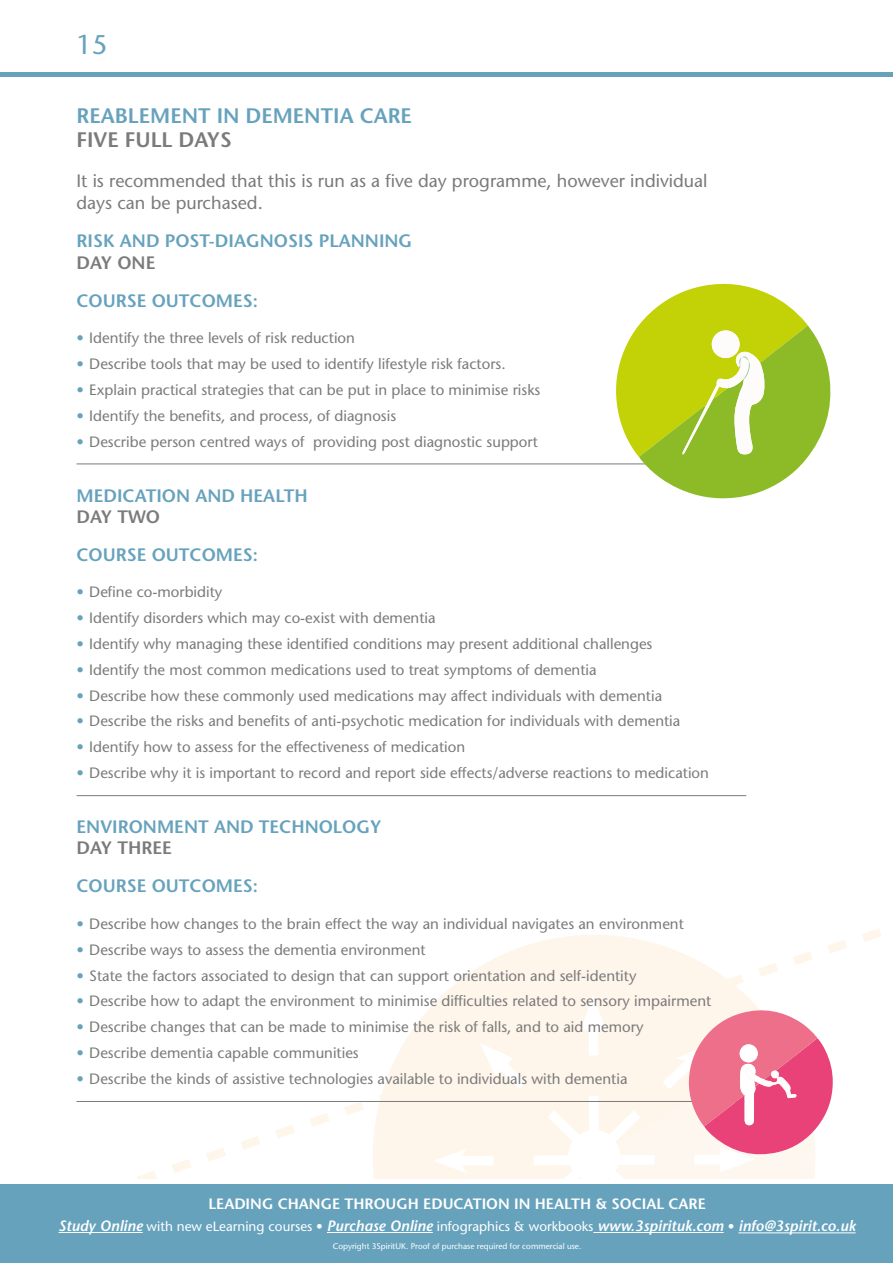
<style>
.page{position:relative;width:893px;height:1263px;background:#fff}
.page>*{position:absolute;margin:0;border:0;box-sizing:border-box;transform-origin:0 0}
.t1{font:500 27px "Stone Sans Std";color:#67a2bd}
.t2{font:600 21px "Stone Sans Std";color:#67a2bd}
.t3{font:600 21px "Stone Sans Std";color:#7c7b7b}
.t4{font:600 18px "Stone Sans Std";color:#67a2bd}
.t5{font:500 18px/22.5px "Stone Sans Std";color:#7c7b7b}
.t6{font:600 18px "Stone Sans Std";color:#7c7b7b}
.t7{font:500 15px "Stone Sans Std";color:#7c7b7b}
.t8{font:600 15px "Stone Sans Std";color:#fff}
.t9{font:500 13.5px "Stone Sans Std";color:#fff}
.t10{font:500 8.25px "Stone Sans Std";color:#fff}
.s1{color:#67a2bd}
.s2{font-weight:600;font-style:italic;font-size:15px}
.s3{font-family:"Stone Sans";font-weight:600;font-style:italic;font-size:15px}
</style>
<div class="page">
<svg style="left:373px;top:935px;width:439px;height:244px"></svg>
<svg style="left:379px;top:1008px;width:54px;height:171px;fill:#fef5eb"></svg>
<hr style="left:77px;top:463px;width:669px;height:1px;background:#7c7b7b">
<hr style="left:77px;top:795px;width:669px;height:1px;background:#7c7b7b">
<hr style="left:77px;top:1101px;width:669px;height:1px;background:#7c7b7b">
<svg style="left:433px;top:995px;width:400px;height:184px"></svg>
<svg style="left:615px;top:283px;width:216px;height:216px"></svg>
<div style="left:0;top:1183px;width:893px;height:80px;background:#67a2bd"></div>
<hr style="left:59px;top:1232px;width:84px;height:1px;background:#fff">
<hr style="left:327px;top:1232px;width:106px;height:1px;background:#fff">
<hr style="left:593px;top:1232px;width:131px;height:1px;background:#fff">
<hr style="left:738px;top:1232px;width:118px;height:1px;background:#fff">
<hr style="left:0;top:72px;width:893px;height:4px;background:#67a2bd">
<h1 class="t1" style="left:77px;top:29px;width:32px">15</h1>
<h2 class="t2" style="left:77px;top:103px;width:337px">REABLEMENT IN DEMENTIA CARE</h2>
<h2 class="t3" style="left:77px;top:127px;width:157px">FIVE FULL DAYS</h2>
<p class="t5" style="left:77px;top:169px;width:632px">It is recommended that this is run as a five day programme, however individual days can be purchased.</p>
<p class="t4" style="left:77px;top:230px;width:337px">RISK AND POST-DIAGNOSIS PLANNING</p>
<p class="t6" style="left:77px;top:251px;width:80px">DAY ONE</p>
<p class="t4" style="left:77px;top:289px;width:183px">COURSE OUTCOMES:</p>
<p class="t7" style="left:77px;top:329px;width:280px"><span class="s1">•</span> Identify the three levels of risk reduction</p>
<p class="t7" style="left:77px;top:355px;width:431px"><span class="s1">•</span> Describe tools that may be used to identify lifestyle risk factors.</p>
<p class="t7" style="left:77px;top:381px;width:465px"><span class="s1">•</span> Explain practical strategies that can be put in place to minimise risks</p>
<p class="t7" style="left:77px;top:406px;width:321px"><span class="s1">•</span> Identify the benefits, and process, of diagnosis</p>
<p class="t7" style="left:77px;top:432px;width:463px"><span class="s1">•</span> Describe person centred ways of providing post diagnostic support</p>
<p class="t4" style="left:77px;top:484px;width:233px">MEDICATION AND HEALTH</p>
<p class="t6" style="left:77px;top:505px;width:85px">DAY TWO</p>
<p class="t4" style="left:77px;top:543px;width:183px">COURSE OUTCOMES:</p>
<p class="t7" style="left:77px;top:583px;width:147px"><span class="s1">•</span> Define co-morbidity</p>
<p class="t7" style="left:77px;top:609px;width:361px"><span class="s1">•</span> Identify disorders which may co-exist with dementia</p>
<p class="t7" style="left:77px;top:635px;width:577px"><span class="s1">•</span> Identify why managing these identified conditions may present additional challenges</p>
<p class="t7" style="left:77px;top:660px;width:522px"><span class="s1">•</span> Identify the most common medications used to treat symptoms of dementia</p>
<p class="t7" style="left:77px;top:686px;width:587px"><span class="s1">•</span> Describe how these commonly used medications may affect individuals with dementia</p>
<p class="t7" style="left:77px;top:712px;width:605px"><span class="s1">•</span> Describe the risks and benefits of anti-psychotic medication for individuals with dementia</p>
<p class="t7" style="left:77px;top:738px;width:390px"><span class="s1">•</span> Identify how to assess for the effectiveness of medication</p>
<p class="t7" style="left:77px;top:764px;width:634px"><span class="s1">•</span> Describe why it is important to record and report side effects/adverse reactions to medication</p>
<p class="t4" style="left:77px;top:816px;width:307px">ENVIRONMENT AND TECHNOLOGY</p>
<p class="t6" style="left:77px;top:837px;width:97px">DAY THREE</p>
<p class="t4" style="left:77px;top:875px;width:183px">COURSE OUTCOMES:</p>
<p class="t7" style="left:77px;top:915px;width:609px"><span class="s1">•</span> Describe how changes to the brain effect the way an individual navigates an environment</p>
<p class="t7" style="left:77px;top:940px;width:351px"><span class="s1">•</span> Describe ways to assess the dementia environment</p>
<p class="t7" style="left:77px;top:966px;width:561px"><span class="s1">•</span> State the factors associated to design that can support orientation and self-identity</p>
<p class="t7" style="left:77px;top:992px;width:636px"><span class="s1">•</span> Describe how to adapt the environment to minimise difficulties related to sensory impairment</p>
<p class="t7" style="left:77px;top:1018px;width:568px"><span class="s1">•</span> Describe changes that can be made to minimise the risk of falls, and to aid memory</p>
<p class="t7" style="left:77px;top:1044px;width:284px"><span class="s1">•</span> Describe dementia capable communities</p>
<p class="t7" style="left:77px;top:1070px;width:552px"><span class="s1">•</span> Describe the kinds of assistive technologies available to individuals with dementia</p>
<p class="t8" style="left:208px;top:1195px;width:499px">LEADING CHANGE THROUGH EDUCATION IN HEALTH &amp; SOCIAL CARE</p>
<p class="t9" style="left:59px;top:1218px;width:799px"><span class="s2">Study Online</span> with new eLearning courses • <span class="s2">Purchase Online</span> infographics &amp; workbooks <span class="s2">www.3spirituk.com</span> • <span class="s3">info@3spirit.co.uk</span></p>
<p class="t10" style="left:333px;top:1241px;width:250px">Copyright 3SpiritUK. Proof of purchase required for commercial use.</p>
</div>
